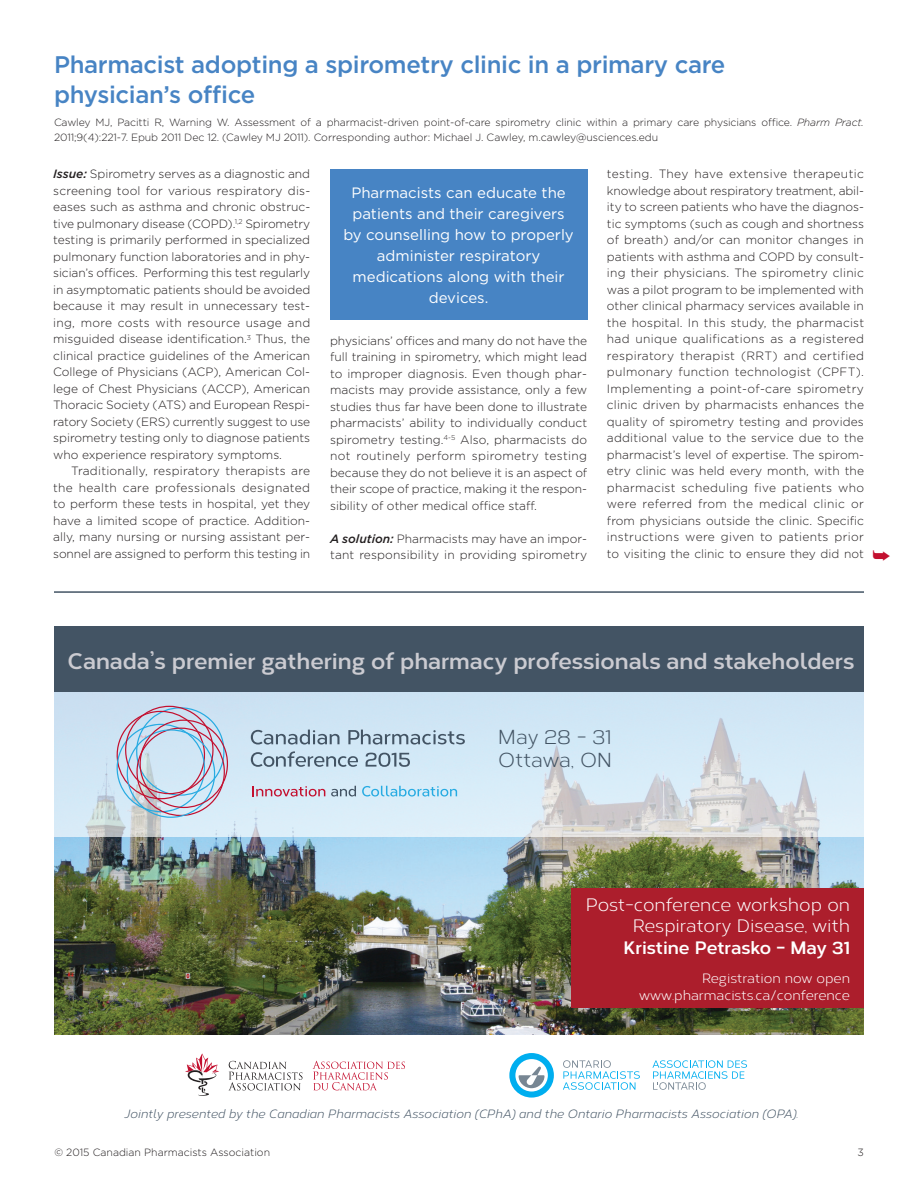
<style>
.page{position:relative;width:918px;height:1188px;background:#fff}
.page>*{position:absolute;margin:0;border:0;box-sizing:border-box;transform-origin:0 0}
.t1{font:500 24px/30px "Gotham";letter-spacing:-.015em;color:#4784c4}
.t2{font:700 22.5px "Corbert";color:#cbcbd1}
.t3{font:20.25px/22.4px "Corbert";color:#435464}
.t4{font:18px/21.6px "Corbert";color:#fff;text-align:right}
.t5{font:700 18px "Corbert";color:#fff}
.t6{font:15px/21px "Gotham";color:#fff;text-align:center}
.t7{font:13.5px/16.2px "Corbert";color:#fff;text-align:right}
.t8{font:300 12px/16.5px "Gotham";color:#231f20;text-align:justify}
.t9{font:italic 12px "Corbert";color:#435464}
.t10{font:300 10.5px/15px "Gotham";letter-spacing:-.01em;color:#231f20}
.s1{font-style:italic}
.s2{font-weight:500;font-style:italic}
</style>
<div class="page">
<div style="left:330px;top:169px;width:257px;height:151px;background:#4784c4"></div>
<div style="left:54px;top:626px;width:810px;height:80px;background:#435464"></div>
<img style="left:54px;top:837px;width:810px;height:198px">
<div style="left:572px;top:888px;width:292px;height:120px;background:#ac1e2c"></div>
<svg style="left:54px;top:692px;width:810px;height:145px;fill:#d3e8f6"></svg>
<svg style="left:252px;top:786px;width:73px;height:11px"></svg>
<svg style="left:331px;top:786px;width:25px;height:11px"></svg>
<svg style="left:362px;top:786px;width:95px;height:11px"></svg>
<svg style="left:251px;top:730px;width:89px;height:15px"></svg>
<svg style="left:348px;top:730px;width:117px;height:15px"></svg>
<svg style="left:251px;top:751px;width:107px;height:16px"></svg>
<svg style="left:366px;top:753px;width:44px;height:14px"></svg>
<svg style="left:117px;top:706px;width:113px;height:112px"></svg>
<svg style="left:185px;top:1053px;width:34px;height:43px"></svg>
<svg style="left:228px;top:1061px;width:75px;height:30px"></svg>
<svg style="left:313px;top:1061px;width:92px;height:29px"></svg>
<svg style="left:563px;top:1060px;width:77px;height:30px"></svg>
<svg style="left:509px;top:1053px;width:45px;height:45px"></svg>
<svg style="left:652px;top:1060px;width:95px;height:30px"></svg>
<hr style="left:54px;top:591px;width:810px;height:2px;background:#435464">
<h1 class="t1" style="left:54px;top:49px;width:673px">Pharmacist adopting a spirometry clinic in a primary care physician’s office</h1>
<p class="t10" style="left:54px;top:114px;width:812px">Cawley MJ, Pacitti R, Warning W. Assessment of a pharmacist-driven point-of-care spirometry clinic within a primary care physicians office. <span class="s1">Pharm Pract.<br></span>2011;9(4):221-7. Epub 2011 Dec 12. (Cawley MJ 2011). Corresponding author: Michael J. Cawley, m.cawley@usciences.edu</p>
<p class="t8" style="left:53px;top:166px;width:259px"><span class="s2">Issue:</span> Spirometry serves as a diagnostic and screening tool for various respiratory dis&shy;eases such as asthma and chronic obstruc&shy;tive pulmonary disease (COPD).<sup>1,2</sup> Spirometry testing is primarily performed in specialized pulmonary function laboratories and in phy&shy;sician’s offices. Performing this test regularly in asymptomatic patients should be avoided because it may result in unnecessary test&shy;ing, more costs with resource usage and misguided disease identification.<sup>3</sup> Thus, the clinical practice guidelines of the American College of Physicians (ACP), American Col&shy;lege of Chest Physicians (ACCP), American Thoracic Society (ATS) and European Respi&shy;ratory Society (ERS) currently suggest to use spirometry testing only to diagnose patients who experience respiratory symptoms.</p>
<p class="t8" style="left:53px;top:463px;width:259px;text-indent:18px">Traditionally, respiratory therapists are the health care professionals designated to perform these tests in hospital, yet they have a limited scope of practice. Addition&shy;ally, many nursing or nursing assistant per&shy;sonnel are assigned to perform this testing in</p>
<p class="t6" style="left:343px;top:182px;width:232px">Pharmacists can educate the patients and their caregivers by counselling how to properly administer respiratory medications along with their devices.</p>
<p class="t8" style="left:330px;top:332px;width:259px">physicians’ offices and many do not have the full training in spirometry, which might lead to improper diagnosis. Even though phar&shy;macists may provide assistance, only a few studies thus far have been done to illustrate pharmacists’ ability to individually conduct spirometry testing.<sup>4-5</sup> Also, pharmacists do not routinely perform spirometry testing because they do not believe it is an aspect of their scope of practice, making it the respon&shy;sibility of other medical office staff.</p>
<p class="t8" style="left:330px;top:530px;width:259px"><span class="s2">A solution:</span> Pharmacists may have an impor&shy;tant responsibility in providing spirometry</p>
<p class="t8" style="left:607px;top:166px;width:259px">testing. They have extensive therapeutic knowledge about respiratory treatment, abil&shy;ity to screen patients who have the diagnos&shy;tic symptoms (such as cough and shortness of breath) and/or can monitor changes in patients with asthma and COPD by consult&shy;ing their physicians. The spirometry clinic was a pilot program to be implemented with other clinical pharmacy services available in the hospital. In this study, the pharmacist had unique qualifications as a registered respiratory therapist (RRT) and certified pulmonary function technologist (CPFT).<br>Implementing a point-of-care spirometry clinic driven by pharmacists enhances the quality of spirometry testing and provides additional value to the service due to the pharmacist’s level of expertise. The spirom&shy;etry clinic was held every month, with the pharmacist scheduling five patients who were referred from the medical clinic or from physicians outside the clinic. Specific instructions were given to patients prior to visiting the clinic to ensure they did not</p>
<h2 class="t2" style="left:68px;top:644px;width:788px">Canada’s premier gathering of pharmacy professionals and stakeholders</h2>
<h3 class="t3" style="left:498px;top:725px;width:115px">May 28 - 31<br>Ottawa, ON</h3>
<h3 class="t4" style="left:586px;top:893px;width:266px">Post-conference workshop on<br>Respiratory Disease, with</h3>
<h3 class="t5" style="left:624px;top:934px;width:228px">Kristine Petrasko - May 31</h3>
<p class="t7" style="left:639px;top:970px;width:212px">Registration now open www.pharmacists.ca/conference</p>
<p class="t9" style="left:124px;top:1105px;width:676px">Jointly presented by the Canadian Pharmacists Association (CPhA) and the Ontario Pharmacists Association (OPA).</p>
<p class="t10" style="left:54px;top:1144px;width:217px">© 2015 Canadian Pharmacists Association</p>
<p class="t10" style="left:858px;top:1144px;width:8px">3</p>
</div>
